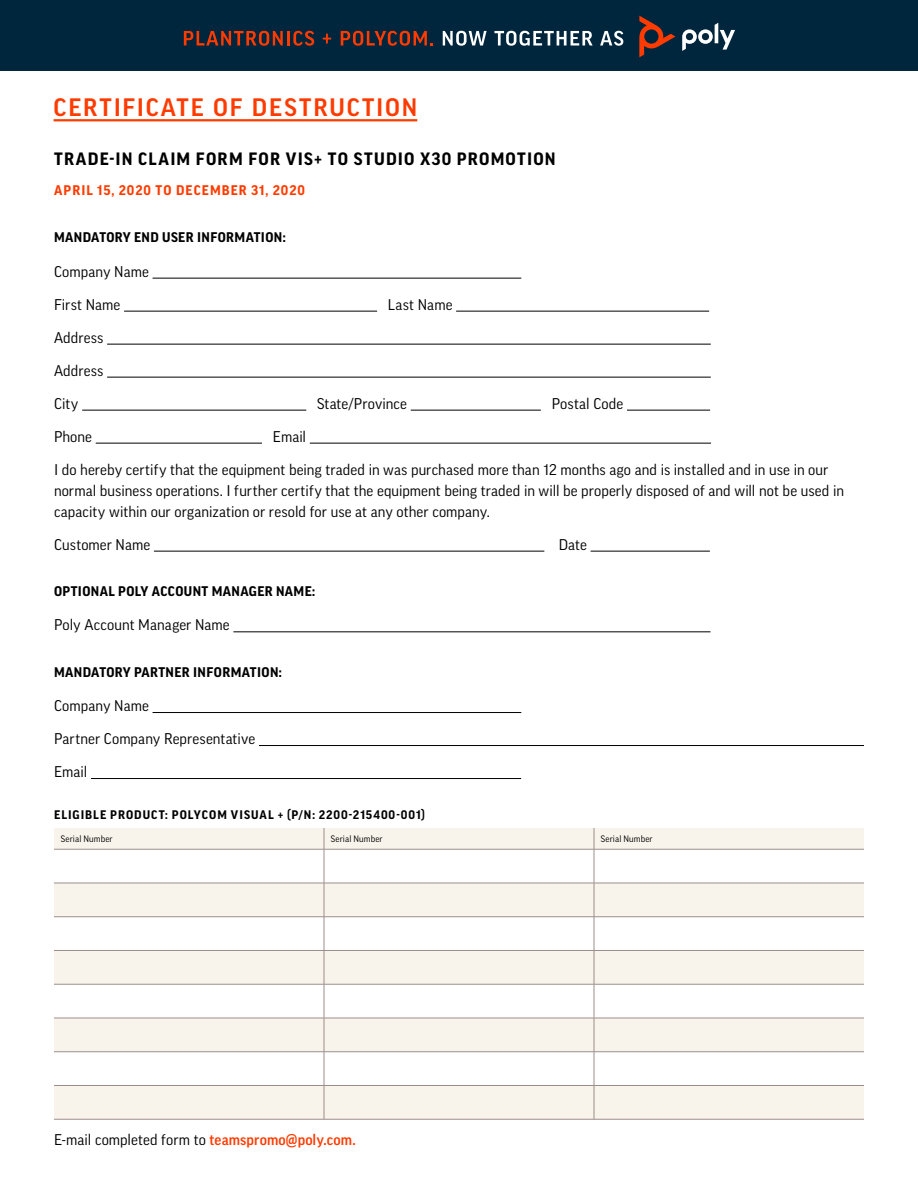
<style>
.page{position:relative;width:918px;height:1188px;background:#fff}
.page>*{position:absolute;margin:0;border:0;box-sizing:border-box;transform-origin:0 0}
.t1{font:500 27px "Good Headline Pro";letter-spacing:.065em;color:#ff3b00}
.t2{font:700 17.25px "Good Pro";letter-spacing:.07em;color:#000}
.t3{font:15px/21px "Good Pro";letter-spacing:.005em;color:#000}
.t4{font:700 13.5px "Good Pro";letter-spacing:.03em;color:#000}
.t5{font:700 13.5px "Good Pro";letter-spacing:.075em;color:#ff3b00}
.t6{font:700 12px "Good Pro";letter-spacing:.08em;color:#000}
.t7{font:9px "Good Pro";letter-spacing:.01em;color:#000}
.s1{font-weight:500;color:#ff3b00}
</style>
<div class="page">
<hr style="left:153px;top:278px;width:368px;height:1px;background:#000">
<hr style="left:124px;top:311px;width:253px;height:1px;background:#000">
<hr style="left:456px;top:311px;width:253px;height:1px;background:#000">
<hr style="left:107px;top:344px;width:604px;height:1px;background:#000">
<hr style="left:107px;top:377px;width:604px;height:1px;background:#000">
<hr style="left:82px;top:410px;width:224px;height:1px;background:#000">
<hr style="left:411px;top:410px;width:130px;height:1px;background:#000">
<hr style="left:627px;top:410px;width:83px;height:1px;background:#000">
<hr style="left:96px;top:443px;width:166px;height:1px;background:#000">
<hr style="left:310px;top:443px;width:401px;height:1px;background:#000">
<hr style="left:154px;top:551px;width:390px;height:1px;background:#000">
<hr style="left:591px;top:551px;width:119px;height:1px;background:#000">
<hr style="left:233px;top:631px;width:478px;height:1px;background:#000">
<hr style="left:153px;top:712px;width:368px;height:1px;background:#000">
<hr style="left:259px;top:745px;width:605px;height:1px;background:#000">
<hr style="left:91px;top:778px;width:430px;height:1px;background:#000">
<div style="left:0;top:0;width:918px;height:70px;background:#00263e"></div>
<svg style="left:184px;top:31px;width:99px;height:15px"></svg>
<hr style="left:287px;top:31px;width:3px;height:15px;background:#ff3b00">
<svg style="left:293px;top:31px;width:21px;height:15px"></svg>
<svg style="left:323px;top:34px;width:8px;height:10px"></svg>
<svg style="left:341px;top:31px;width:92px;height:15px"></svg>
<svg style="left:443px;top:31px;width:44px;height:15px"></svg>
<svg style="left:494px;top:31px;width:99px;height:15px"></svg>
<svg style="left:600px;top:31px;width:23px;height:15px"></svg>
<svg style="left:682px;top:23px;width:53px;height:28px"></svg>
<svg style="left:639px;top:16px;width:37px;height:41px"></svg>
<div style="left:54px;top:828px;width:810px;height:291px;background:#f8f4eb"></div>
<svg style="left:54px;top:850px;width:810px;height:235px"></svg>
<hr style="left:54px;top:849px;width:270px;height:1px;background:#9c8e8b">
<hr style="left:54px;top:1051px;width:270px;height:1px;background:#9c8e8b">
<hr style="left:324px;top:849px;width:270px;height:1px;background:#9c8e8b">
<hr style="left:324px;top:1051px;width:270px;height:1px;background:#9c8e8b">
<hr style="left:594px;top:849px;width:270px;height:1px;background:#9c8e8b">
<hr style="left:594px;top:1051px;width:270px;height:1px;background:#9c8e8b">
<hr style="left:54px;top:883px;width:270px;height:1px;background:#9c8e8b">
<hr style="left:54px;top:1085px;width:270px;height:1px;background:#9c8e8b">
<hr style="left:324px;top:883px;width:270px;height:1px;background:#9c8e8b">
<hr style="left:324px;top:1085px;width:270px;height:1px;background:#9c8e8b">
<hr style="left:594px;top:883px;width:270px;height:1px;background:#9c8e8b">
<hr style="left:594px;top:1085px;width:270px;height:1px;background:#9c8e8b">
<hr style="left:54px;top:916px;width:270px;height:1px;background:#9c8e8b">
<hr style="left:54px;top:1119px;width:270px;height:1px;background:#9c8e8b">
<hr style="left:324px;top:916px;width:270px;height:1px;background:#9c8e8b">
<hr style="left:324px;top:1119px;width:270px;height:1px;background:#9c8e8b">
<hr style="left:594px;top:916px;width:270px;height:1px;background:#9c8e8b">
<hr style="left:594px;top:1119px;width:270px;height:1px;background:#9c8e8b">
<hr style="left:54px;top:950px;width:270px;height:1px;background:#9c8e8b">
<hr style="left:324px;top:950px;width:270px;height:1px;background:#9c8e8b">
<hr style="left:594px;top:950px;width:270px;height:1px;background:#9c8e8b">
<hr style="left:54px;top:984px;width:270px;height:1px;background:#9c8e8b">
<hr style="left:54px;top:1018px;width:270px;height:1px;background:#9c8e8b">
<hr style="left:324px;top:984px;width:270px;height:1px;background:#9c8e8b">
<hr style="left:324px;top:1018px;width:270px;height:1px;background:#9c8e8b">
<hr style="left:594px;top:984px;width:270px;height:1px;background:#9c8e8b">
<hr style="left:594px;top:1018px;width:270px;height:1px;background:#9c8e8b">
<svg style="left:324px;top:828px;width:1px;height:21px"></svg>
<hr style="left:324px;top:849px;width:1px;height:34px;background:#9c8e8b">
<hr style="left:324px;top:883px;width:1px;height:34px;background:#9c8e8b">
<hr style="left:324px;top:917px;width:1px;height:33px;background:#9c8e8b">
<hr style="left:324px;top:951px;width:1px;height:33px;background:#9c8e8b">
<hr style="left:324px;top:984px;width:1px;height:34px;background:#9c8e8b">
<hr style="left:324px;top:1018px;width:1px;height:34px;background:#9c8e8b">
<hr style="left:324px;top:1052px;width:1px;height:33px;background:#9c8e8b">
<hr style="left:324px;top:1086px;width:1px;height:33px;background:#9c8e8b">
<svg style="left:594px;top:828px;width:1px;height:21px"></svg>
<hr style="left:594px;top:849px;width:1px;height:34px;background:#9c8e8b">
<hr style="left:594px;top:883px;width:1px;height:34px;background:#9c8e8b">
<hr style="left:594px;top:917px;width:1px;height:33px;background:#9c8e8b">
<hr style="left:594px;top:951px;width:1px;height:33px;background:#9c8e8b">
<hr style="left:594px;top:984px;width:1px;height:34px;background:#9c8e8b">
<hr style="left:594px;top:1018px;width:1px;height:34px;background:#9c8e8b">
<hr style="left:594px;top:1052px;width:1px;height:33px;background:#9c8e8b">
<hr style="left:594px;top:1086px;width:1px;height:33px;background:#9c8e8b">
<hr style="left:54px;top:119px;width:363px;height:2px;background:#ff3b00">
<h1 class="t1" style="left:54px;top:94px;width:365px">CERTIFICATE OF DESTRUCTION</h1>
<p class="t2" style="left:54px;top:149px;width:503px">TRADE-IN CLAIM FORM FOR VIS+ TO STUDIO X30 PROMOTION</p>
<p class="t5" style="left:54px;top:182px;width:253px">APRIL 15, 2020 TO DECEMBER 31, 2020</p>
<p class="t4" style="left:54px;top:230px;width:233px">MANDATORY END USER INFORMATION:</p>
<p class="t3" style="left:54px;top:261px;width:96px">Company Name</p>
<p class="t3" style="left:54px;top:294px;width:68px">First Name</p>
<p class="t3" style="left:388px;top:294px;width:66px">Last Name</p>
<p class="t3" style="left:54px;top:327px;width:51px">Address</p>
<p class="t3" style="left:54px;top:360px;width:51px">Address</p>
<p class="t3" style="left:54px;top:393px;width:26px">City</p>
<p class="t3" style="left:317px;top:393px;width:91px">State/Province</p>
<p class="t3" style="left:552px;top:393px;width:73px">Postal Code</p>
<p class="t3" style="left:54px;top:426px;width:40px">Phone</p>
<p class="t3" style="left:273px;top:426px;width:35px">Email</p>
<p class="t3" style="left:54px;top:459px;width:792px">I do hereby certify that the equipment being traded in was purchased more than 12 months ago and is installed and in use in our normal business operations. I further certify that the equipment being traded in will be properly disposed of and will not be used in capacity within our organization or resold for use at any other company.</p>
<p class="t3" style="left:54px;top:534px;width:98px">Customer Name</p>
<p class="t3" style="left:559px;top:534px;width:30px">Date</p>
<p class="t4" style="left:54px;top:584px;width:263px">OPTIONAL POLY ACCOUNT MANAGER NAME:</p>
<p class="t3" style="left:54px;top:615px;width:177px">Poly Account Manager Name</p>
<p class="t4" style="left:54px;top:664px;width:229px">MANDATORY PARTNER INFORMATION:</p>
<p class="t3" style="left:54px;top:695px;width:96px">Company Name</p>
<p class="t3" style="left:54px;top:728px;width:203px">Partner Company Representative</p>
<p class="t3" style="left:54px;top:761px;width:35px">Email</p>
<p class="t6" style="left:54px;top:808px;width:372px">ELIGIBLE PRODUCT: POLYCOM VISUAL + (P/N: 2200-215400-001)</p>
<p class="t7" style="left:61px;top:834px;width:53px">Serial Number</p>
<p class="t7" style="left:331px;top:834px;width:53px">Serial Number</p>
<p class="t7" style="left:601px;top:834px;width:53px">Serial Number</p>
<p class="t3" style="left:54px;top:1129px;width:303px">E-mail completed form to <span class="s1">teamspromo@poly.com.</span></p>
</div>
